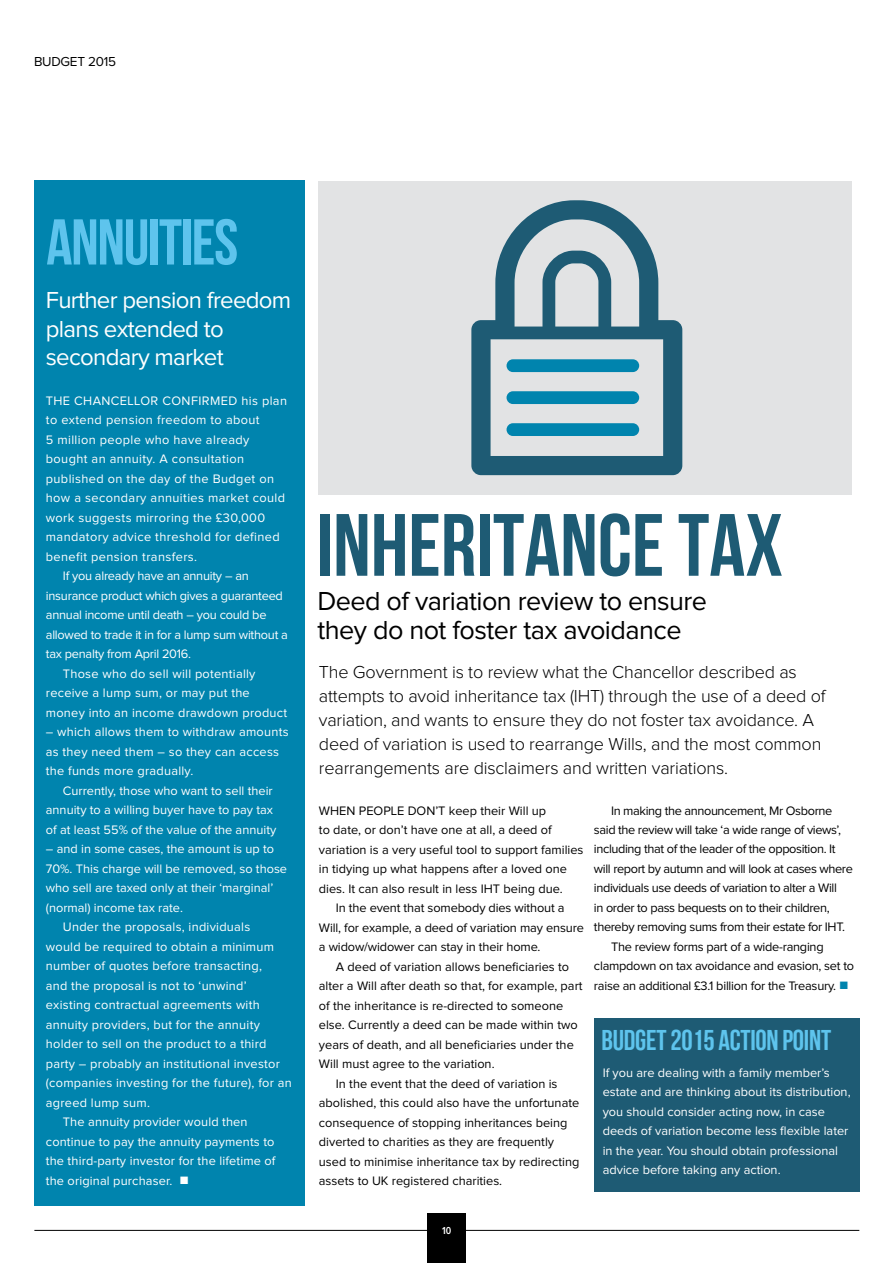
<style>
.page{position:relative;width:893px;height:1263px;background:#fff}
.page>*{position:absolute;margin:0;border:0;box-sizing:border-box;transform-origin:0 0}
.t1{font:88.05px "Bebas Neue";color:#1e5b74}
.t2{font:64.5px "Bebas Neue";letter-spacing:-.02em;color:#5ec4ed}
.t3{font:28.5px "Bebas Neue";letter-spacing:-.01em;color:#5ec4ed}
.t4{font:27px/28.5px "Proxima Nova";letter-spacing:-.02em;color:#000}
.t5{font:24px/28.5px "Proxima Nova";letter-spacing:-.03em;color:#fff}
.t6{font:300 18px/24px "Proxima Nova";letter-spacing:-.01em;color:#000}
.t7{font:13.5px "Proxima Nova";letter-spacing:-.02em;color:#000}
.t8{font:12.75px/19.5px "Proxima Nova";letter-spacing:.02em;color:#fff}
.t9{font:12.75px/19.5px "Proxima Nova";color:#000}
.t10{font:12.75px/19.5px "Proxima Nova";color:#fff}
.t11{font:12.75px "Proxima Nova";letter-spacing:-.03em;color:#000}
.t12{font:12.75px "Proxima Nova";letter-spacing:-.02em;color:#000}
.t13{font:12.75px "Proxima Nova";letter-spacing:-.02em;color:#fff}
.t14{font:600 10.5px "Proxima Nova Cond";color:#fff}
.s1{color:#0084ae}
</style>
<div class="page">
<div style="left:318px;top:181px;width:534px;height:314px;background:#e2e3e4"></div>
<div style="left:34px;top:181px;width:270px;height:1025px;background:#0084ae"></div>
<hr style="left:34px;top:1230px;width:825px;height:1px;background:#000">
<div style="left:427px;top:1213px;width:39px;height:50px;background:#000"></div>
<div style="left:594px;top:1018px;width:265px;height:174px;background:#1e5b74"></div>
<svg style="left:471px;top:200px;width:211px;height:275px"></svg>
<div style="left:507px;top:359px;width:132px;height:13px;background:#0084ae;border-radius:6px"></div>
<div style="left:507px;top:391px;width:132px;height:13px;background:#0084ae;border-radius:6px"></div>
<div style="left:507px;top:423px;width:132px;height:13px;background:#0084ae;border-radius:6px"></div>
<p class="t7" style="left:34px;top:55px;width:10px">BUD</p>
<p class="t7" style="left:61px;top:55px;width:57px">GET 2015</p>
<h2 class="t2" style="left:46px;top:207px;width:194px">ANNUITIES</h2>
<h3 class="t5" style="left:46px;top:287px;width:247px">Further pension freedom plans extended to secondary market</h3>
<p class="t8" style="left:46px;top:391px;width:243px">The Chancellor confirmed his plan</p>
<p class="t8" style="left:46px;top:411px;width:215px">to extend pension freedom to about</p>
<p class="t8" style="left:46px;top:430px;width:205px">5 million people who have already</p>
<p class="t8" style="left:46px;top:450px;width:200px">bought an annuity. A consultation</p>
<p class="t8" style="left:46px;top:469px;width:230px">published on the day of the Budget on</p>
<p class="t8" style="left:46px;top:489px;width:241px">how a secondary annuities market could</p>
<p class="t8" style="left:46px;top:508px;width:221px">work suggests mirroring the £30,000</p>
<p class="t8" style="left:46px;top:528px;width:235px">mandatory advice threshold for defined</p>
<p class="t8" style="left:46px;top:547px;width:153px">benefit pension transfers.</p>
<p class="t8" style="left:63px;top:567px;width:187px">If you already have an annuity – an</p>
<p class="t13" style="left:46px;top:590px;width:239px">insurance product which gives a guaranteed</p>
<p class="t8" style="left:46px;top:606px;width:222px">annual income until death – you could be</p>
<p class="t8" style="left:46px;top:625px;width:244px">allowed to trade it in for a lump sum without a</p>
<p class="t8" style="left:46px;top:645px;width:147px">tax penalty from April 2016.</p>
<p class="t8" style="left:63px;top:664px;width:194px">Those who do sell will potentially</p>
<p class="t8" style="left:46px;top:684px;width:205px">receive a lump sum, or may put the</p>
<p class="t8" style="left:46px;top:703px;width:243px">money into an income drawdown product</p>
<p class="t8" style="left:46px;top:723px;width:244px">– which allows them to withdraw amounts as they need them – so they can access the funds more gradually.</p>
<p class="t10" style="left:46px;top:781px;width:232px;text-indent:17px">Currently, those who want to sell their annuity to a willing buyer have to pay tax of at least 55% of the value of the annuity</p>
<p class="t8" style="left:46px;top:840px;width:230px">– and in some cases, the amount is up to</p>
<p class="t10" style="left:46px;top:859px;width:243px">70%. This charge will be removed, so those</p>
<p class="t10" style="left:46px;top:879px;width:229px">who sell are taxed only at their ‘marginal’</p>
<p class="t8" style="left:46px;top:898px;width:139px">(normal) income tax rate.</p>
<p class="t8" style="left:63px;top:918px;width:189px">U nder the proposals, individuals</p>
<p class="t8" style="left:46px;top:937px;width:230px">would be required to obtain a minimum</p>
<p class="t8" style="left:46px;top:957px;width:218px">number of quotes before transacting,</p>
<p class="t8" style="left:46px;top:976px;width:202px">and the proposal is not to ‘unwind’</p>
<p class="t8" style="left:46px;top:996px;width:215px">existing contractual agreements with</p>
<p class="t8" style="left:46px;top:1015px;width:216px">annuity providers, but for the annuity</p>
<p class="t8" style="left:46px;top:1035px;width:222px">holder to sell on the product to a third</p>
<p class="t8" style="left:46px;top:1054px;width:236px">party – probably an institutional investor</p>
<p class="t8" style="left:46px;top:1074px;width:247px">(companies investing for the future), for an</p>
<p class="t8" style="left:46px;top:1093px;width:106px">agreed lump sum.</p>
<p class="t8" style="left:63px;top:1113px;width:186px">The annuity provider would then</p>
<p class="t8" style="left:46px;top:1132px;width:230px">continue to pay the annuity payments to</p>
<p class="t8" style="left:46px;top:1152px;width:232px">the third-party investor for the lifetime of</p>
<p class="t8" style="left:46px;top:1171px;width:145px">the original purchaser. ■</p>
<h1 class="t1" style="left:316px;top:497px;width:468px">INHERITANCE TAX</h1>
<h3 class="t4" style="left:317px;top:588px;width:391px">Deed of variation review to ensure they do not foster tax avoidance</h3>
<p class="t6" style="left:319px;top:661px;width:508px">The Government is to review what the Chancellor described as attempts to avoid inheritance tax (IHT) through the use of a deed of variation, and wants to ensure they do not foster tax avoidance. A deed of variation is used to rearrange Wills, and the most common rearrangements are disclaimers and written variations.</p>
<p class="t9" style="left:319px;top:801px;width:266px">When people don’t keep their Will up<br>to date, or don’t have one at all, a deed of variation is a very useful tool to support families in tidying up what happens after a loved one dies. It can also result in less IHT</p>
<p class="t9" style="left:503px;top:879px;width:61px">being due.</p>
<p class="t9" style="left:336px;top:899px;width:230px">I n the event that somebody dies without a</p>
<p class="t9" style="left:319px;top:918px;width:267px">Will, for example, a deed of variation may ensure</p>
<p class="t9" style="left:319px;top:938px;width:223px">a widow/widower can stay in their home.</p>
<p class="t9" style="left:336px;top:957px;width:235px">A deed of variation allows beneficiaries to</p>
<p class="t9" style="left:319px;top:977px;width:265px">alter a Will after death so that, for example, part</p>
<p class="t9" style="left:319px;top:996px;width:246px">of the inheritance is re-directed to someone</p>
<p class="t9" style="left:319px;top:1015px;width:260px">else. Currently a deed can be made within two</p>
<p class="t9" style="left:319px;top:1035px;width:256px">years of death, and all beneficiaries under the</p>
<p class="t9" style="left:319px;top:1054px;width:177px">Will must agree to the variation.</p>
<p class="t9" style="left:336px;top:1074px;width:223px">I n the event that the deed of variation is</p>
<p class="t9" style="left:319px;top:1093px;width:262px">abolished, this could also have the unfortunate</p>
<p class="t9" style="left:319px;top:1113px;width:250px">consequence of stopping inheritances being</p>
<p class="t9" style="left:319px;top:1132px;width:237px">diverted to charities as they are frequently</p>
<p class="t9" style="left:319px;top:1152px;width:262px">used to minimise inheritance tax by redirecting</p>
<p class="t9" style="left:319px;top:1171px;width:185px">assets to UK registered charities.</p>
<p class="t9" style="left:611px;top:801px;width:223px">I n making the announcement, M r Osborne</p>
<p class="t11" style="left:594px;top:824px;width:249px">said the review will take ‘a wide range of views’,</p>
<p class="t9" style="left:594px;top:840px;width:243px">including that of the leader of the opposition. It</p>
<p class="t11" style="left:594px;top:863px;width:260px">will report by autumn and will look at cases where</p>
<p class="t11" style="left:594px;top:882px;width:244px">individuals use deeds of variation to alter a Will</p>
<p class="t11" style="left:594px;top:902px;width:237px">in order to pass bequests on to their children,</p>
<p class="t11" style="left:594px;top:921px;width:252px">thereby removing sums from their estate for IHT.</p>
<p class="t12" style="left:611px;top:941px;width:214px">The review forms part of a wide-ranging</p>
<p class="t12" style="left:594px;top:960px;width:262px">clampdown on tax avoidance and evasion, set to</p>
<p class="t9" style="left:594px;top:976px;width:256px">raise an additional £3.1 billion for the Treasury. <span class="s1">■</span></p>
<h3 class="t3" style="left:602px;top:1025px;width:231px">BUDGET 2015 ACTION POINT</h3>
<p class="t10" style="left:603px;top:1063px;width:249px">If you are dealing with a family member’s estate and are thinking about its distribution, you should consider acting now, in case deeds of variation become less flexible later in the year. You should obtain professional advice before taking any action.</p>
<p class="t14" style="left:442px;top:1225px;width:11px">10</p>
</div>
